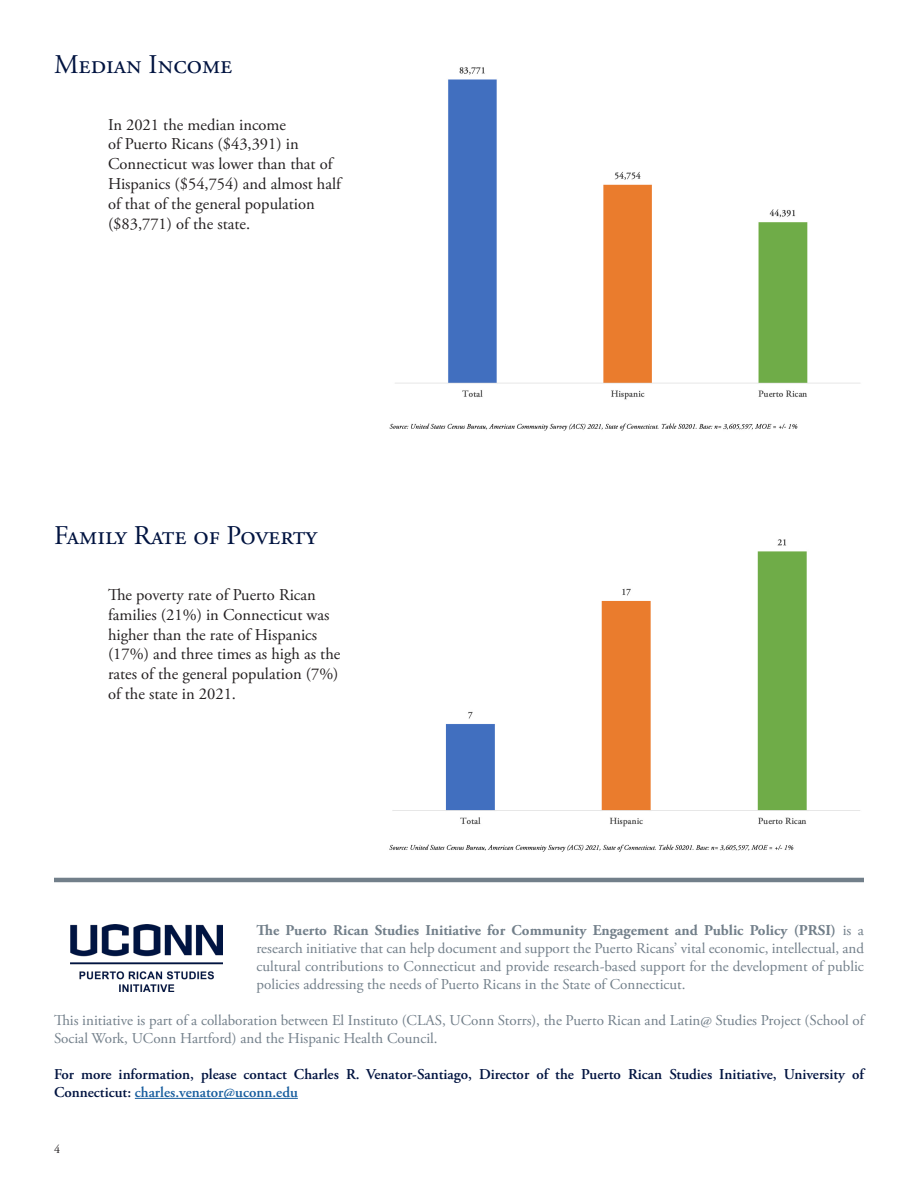
<style>
.page{position:relative;width:918px;height:1188px;background:#fff}
.page>*{position:absolute;margin:0;border:0;box-sizing:border-box;transform-origin:0 0}
.t1{font:27px "Adobe Garamond Pro";color:#001340}
.t2{font:16.5px/19.8px "Adobe Garamond Pro";color:#231f20}
.t3{font:15px/18px "Adobe Garamond Pro";letter-spacing:-.005em;color:#727f8a;text-align:justify}
.t4{font:600 15px/18px "Adobe Garamond Pro";color:#001340}
.t5{font:12px "Adobe Garamond Pro";color:#231f20}
.s1{font-weight:700}
.s2{color:#175d9e}
</style>
<div class="page">
<img style="left:389px;top:67px;width:471px;height:364px">
<img style="left:389px;top:539px;width:471px;height:313px">
<hr style="left:54px;top:878px;width:810px;height:4px;background:#727f8a">
<img style="left:70px;top:924px;width:153px;height:68px">
<hr style="left:135px;top:1098px;width:163px;height:1px;background:#175d9e">
<p class="t1" style="left:54px;top:48px;width:180px">Median Income</p>
<p class="t2" style="left:108px;top:115px;width:236px">In 2021 the median income<br>of Puerto Ricans ($43,391) in<br>Connecticut was lower than that of<br>Hispanics ($54,754) and almost half of that of the general population ($83,771) of the state.</p>
<p class="t1" style="left:54px;top:519px;width:265px">Family Rate of Poverty</p>
<p class="t2" style="left:108px;top:586px;width:234px">The poverty rate of Puerto Rican families (21%) in Connecticut was higher than the rate of Hispanics (17%) and three times as high as the rates of the general population (7%) of the state in 2021.</p>
<p class="t3" style="left:256px;top:922px;width:609px"><span class="s1">The Puerto Rican Studies Initiative for Community Engagement and Public Policy (PRSI)</span> is a research initiative that can help document and support the Puerto Ricans’ vital economic, intellectual, and cultural contributions to Connecticut and provide research-based support for the development of public policies addressing the needs of Puerto Ricans in the State of Connecticut.</p>
<p class="t3" style="left:54px;top:1012px;width:813px">This initiative is part of a collaboration between El Instituto (CLAS, UConn Storrs), the Puerto Rican and Latin@ Studies Project (School of<br>Social Work, UConn Hartford) and the Hispanic Health Council.</p>
<p class="t4" style="left:54px;top:1065px;width:812px">For more information, please contact Charles R. Venator-Santiago, Director of the Puerto Rican Studies Initiative, University of<br>Connecticut: <span class="s2">charles.venator@uconn.edu</span></p>
<p class="t5" style="left:54px;top:1142px;width:7px">4</p>
</div>
